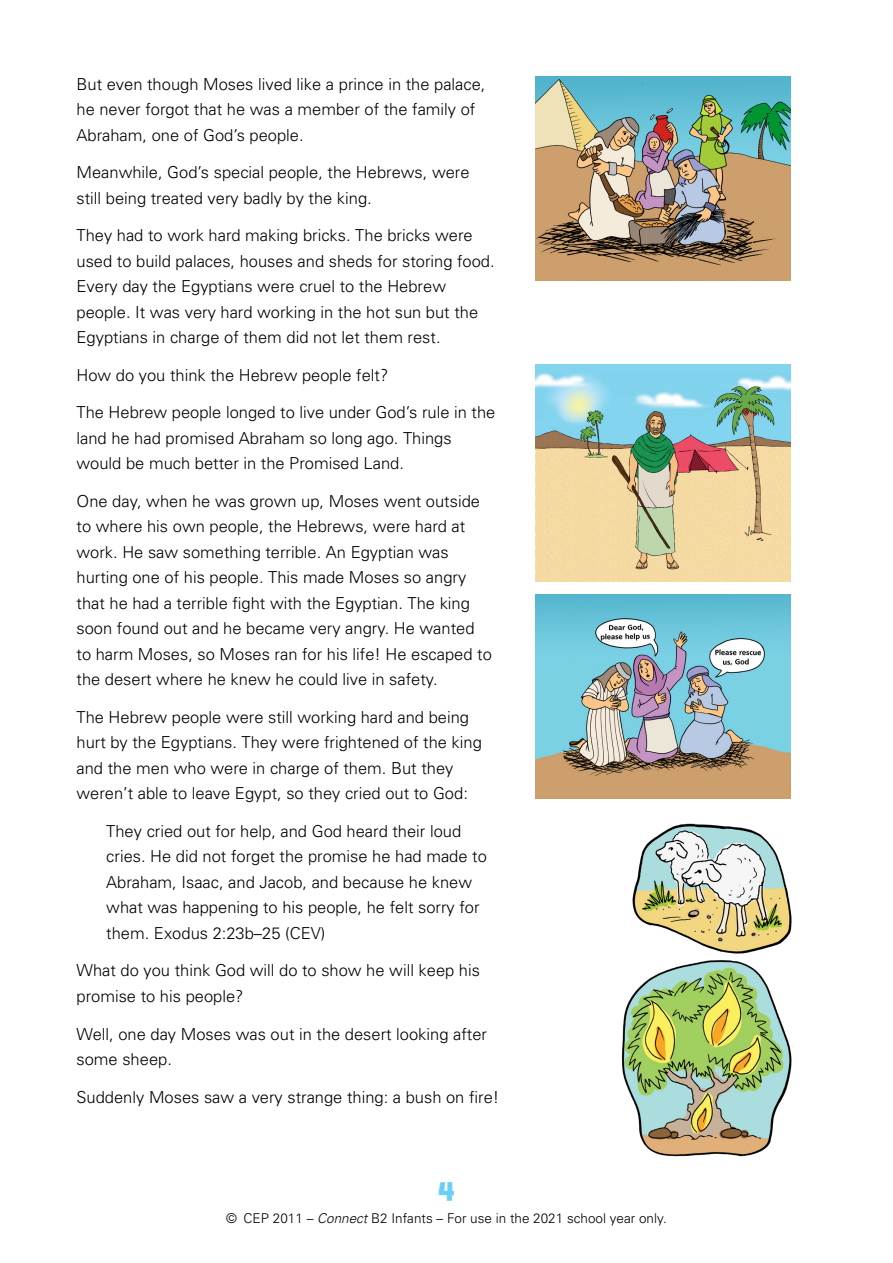
<style>
.page{position:relative;width:893px;height:1263px;background:#fff}
.page>*{position:absolute;margin:0;border:0;box-sizing:border-box;transform-origin:0 0}
.t1{font:700 27px "Billy";color:#6acff6}
.t2{font:300 16.5px/25.5px "Univers";color:#000}
.t3{font:300 13.5px "Univers";color:#000}
.s1{font-style:italic}
</style>
<div class="page">
<img style="left:536px;top:364px;width:255px;height:217px">
<img style="left:536px;top:594px;width:255px;height:204px">
<img style="left:632px;top:823px;width:160px;height:131px">
<img style="left:621px;top:960px;width:171px;height:197px">
<img style="left:536px;top:77px;width:255px;height:204px">
<p class="t2" style="left:77px;top:71px;width:410px">But even though Moses lived like a prince in the palace, he never forgot that he was a member of the family of<br>Abraham, one of God’s people.</p>
<p class="t2" style="left:77px;top:159px;width:395px">Meanwhile, God’s special people, the Hebrews, were still being treated very badly by the king.</p>
<p class="t2" style="left:77px;top:222px;width:420px">They had to work hard making bricks. The bricks were used to build palaces, houses and sheds for storing food.<br>Every day the Egyptians were cruel to the Hebrew people. It was very hard working in the hot sun but the Egyptians in charge of them did not let them rest.</p>
<p class="t2" style="left:77px;top:362px;width:313px">How do you think the Hebrew people felt?</p>
<p class="t2" style="left:77px;top:399px;width:420px">The Hebrew people longed to live under God’s rule in the land he had promised Abraham so long ago. Things would be much better in the Promised Land.</p>
<p class="t2" style="left:77px;top:488px;width:417px">One day, when he was grown up, Moses went outside to where his own people, the Hebrews, were hard at work. He saw something terrible. An Egyptian was hurting one of his people. This made Moses so angry that he had a terrible fight with the Egyptian. The king soon found out and he became very angry. He wanted to harm Moses, so Moses ran for his life! He escaped to the desert where he knew he could live in safety.</p>
<p class="t2" style="left:77px;top:704px;width:407px">The Hebrew people were still working hard and being hurt by the Egyptians. They were frightened of the king and the men who were in charge of them. But they weren’t able to leave Egypt, so they cried out to God:</p>
<p class="t2" style="left:106px;top:818px;width:382px">They cried out for help, and God heard their loud cries. He did not forget the promise he had made to Abraham, Isaac, and Jacob, and because he knew what was happening to his people, he felt sorry for them. Exodus 2:23b–25 (CEV)</p>
<p class="t2" style="left:77px;top:957px;width:405px">What do you think God will do to show he will keep his promise to his people?</p>
<p class="t2" style="left:77px;top:1020px;width:412px">Well, one day Moses was out in the desert looking after some sheep.</p>
<p class="t2" style="left:77px;top:1083px;width:424px">Suddenly Moses saw a very strange thing: a bush on fire!</p>
<h1 class="t1" style="left:438px;top:1176px;width:18px">4</h1>
<p class="t3" style="left:226px;top:1210px;width:442px">© CEP 2011 – <span class="s1">Connect</span>B2 Infants – For use in the 2021 school year only.</p>
</div>
